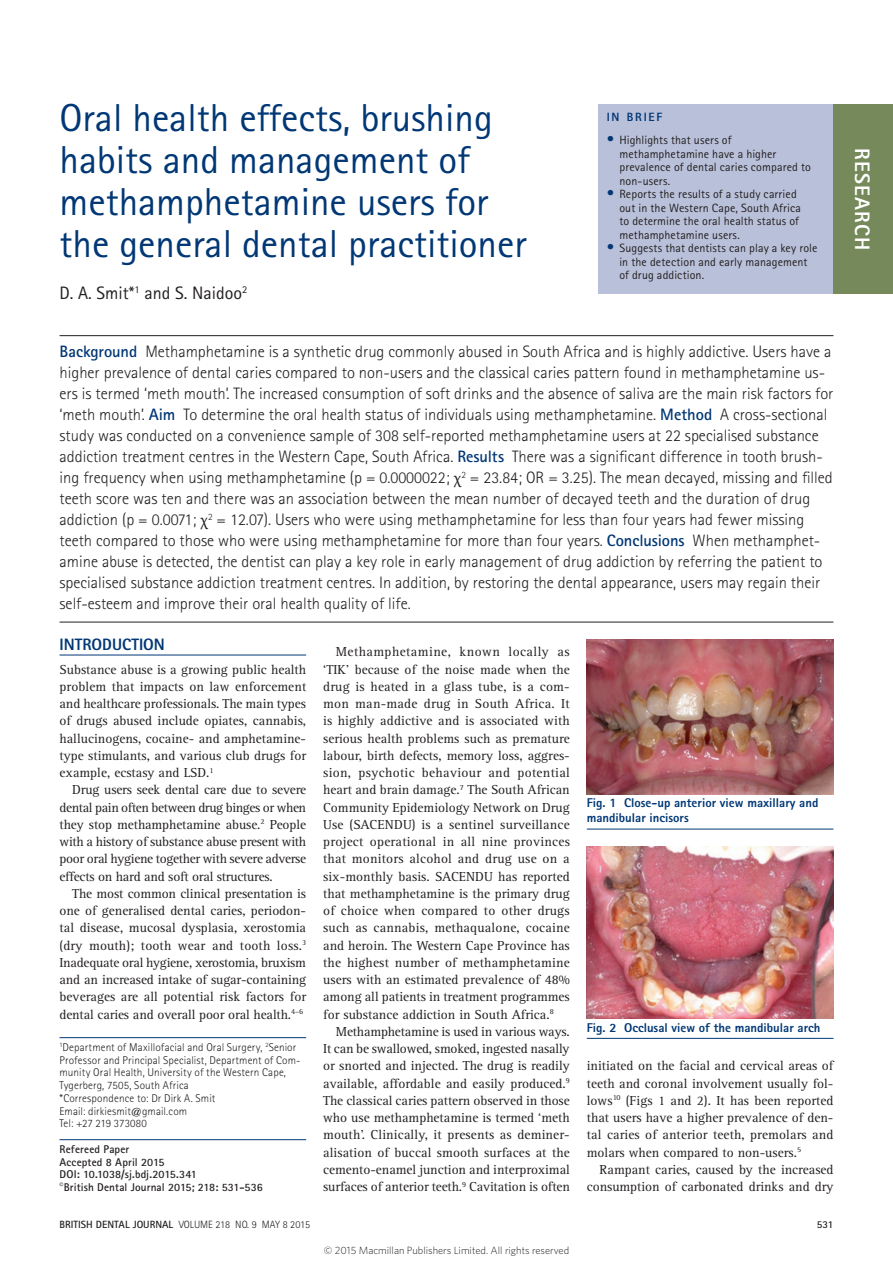
<style>
.page{position:relative;width:893px;height:1263px;background:#fff}
.page>*{position:absolute;margin:0;border:0;box-sizing:border-box;transform-origin:0 0}
.head{font:39px/42px "Rotis Sans Serif Std 2";color:#013775}
.t1{font:800 21px "Rotis Sans Serif Std";letter-spacing:.055em;color:#fff}
.author{font:18px "Rotis Sans Serif Std 2";color:#231f20}
.abstract{font:300 16.5px/21px "Rotis Sans Serif Std";color:#231f20}
.crosshead_1{font:800 16.5px "Rotis Sans Serif Std";color:#013775}
.body{font:13.5px/17.2px "Rotis Serif Std";letter-spacing:-.005em;color:#231f20;text-align:justify}
.body_fullout{font:13.5px/17.2px "Rotis Serif Std";color:#231f20;text-align:justify}
.table_fig_caption{font:800 12.75px/15px "Rotis Sans Serif Std";color:#013775}
.in_brief{font:12px/13.5px "Rotis Sans Serif Std 2";letter-spacing:.01em;color:#231f20}
.t2{font:800 12px "Rotis Sans Serif Std";letter-spacing:.15em;color:#013775}
.author_biog{font:300 11.25px/12.8px "Rotis Sans Serif Std";letter-spacing:.01em;color:#231f20}
.article_details{font:11.25px/12.8px "Rotis Sans Serif Std Bold 2";letter-spacing:.01em;color:#231f20}
.t3{font:300 10.5px "Whitney";color:#231f20}
.t4{font:300 10.5px "Rotis Sans Serif Std";color:#231f20}
.t5{font:10.5px "Rotis Sans Serif Std Bold 2";color:#231f20}
.s1{font-size:15px;color:#013775}
.s2{font-family:"Rotis Sans Serif Std Bold 2";font-weight:400;color:#013775}
.s3{font-family:"Minion Pro";font-weight:400}
.s4{font-family:"Rotis Sans Serif Std Bold 2";font-weight:400}
</style>
<div class="page">
<hr style="left:60px;top:655px;width:246px;height:1px;background:#013775">
<hr style="left:60px;top:335px;width:773px;height:1px;background:#231f20">
<hr style="left:60px;top:622px;width:773px;height:1px;background:#231f20">
<hr style="left:60px;top:1037px;width:246px;height:1px;background:#013775">
<hr style="left:60px;top:1139px;width:246px;height:1px;background:#013775">
<div style="left:598px;top:104px;width:295px;height:190px;background:#b9c0d9"></div>
<div style="left:833px;top:104px;width:60px;height:190px;background:#76895b"></div>
<img style="left:587px;top:639px;width:246px;height:155px">
<img style="left:587px;top:846px;width:246px;height:172px">
<hr style="left:587px;top:829px;width:246px;height:1px;background:#013775">
<hr style="left:587px;top:1038px;width:246px;height:1px;background:#013775">
<p class="head" style="left:60px;top:97px;width:469px">Oral health effects, brushing habits and management of methamphetamine users for the general dental practitioner</p>
<p class="author" style="left:60px;top:283px;width:189px">D. A. Smit*<sup>1</sup> and S. Naidoo<sup>2</sup></p>
<p class="t2" style="left:607px;top:109px;width:57px">IN BRIEF</p>
<p class="in_brief" style="left:619px;top:133px;width:193px;text-indent:-13px"><span class="s1">•</span> Highlights that users of methamphetamine have a higher prevalence of dental caries compared to non-users.</p>
<p class="in_brief" style="left:619px;top:187px;width:183px;text-indent:-13px"><span class="s1">•</span> Reports the results of a study carried out in the Western Cape, South Africa to determine the oral health status of methamphetamine users.</p>
<p class="in_brief" style="left:619px;top:241px;width:200px;text-indent:-13px"><span class="s1">•</span> Suggests that dentists can play a key role in the detection and early management of drug addiction.</p>
<p class="abstract" style="left:60px;top:341px;width:775px"><span class="s2">Background</span> Methamphetamine is a synthetic drug commonly abused in South Africa and is highly addictive. Users have a higher prevalence of dental caries compared to non-users and the classical caries pattern found in methamphetamine us&shy;ers is termed ‘meth mouth’. The increased consumption of soft drinks and the absence of saliva are the main risk factors for ‘meth mouth’. <span class="s2">Aim</span> To determine the oral health status of individuals using methamphetamine. <span class="s2">Method</span> A cross-sectional study was conducted on a convenience sample of 308 self-reported methamphetamine users at 22 specialised substance addiction treatment centres in the Western Cape, South Africa. <span class="s2">Results</span> There was a significant difference in tooth brush&shy;ing frequency when using methamphetamine (p = 0.0000022; <span class="s3">χ</span><sup>2</sup> = 23.84; OR = 3.25). The mean decayed, missing and filled teeth score was ten and there was an association between the mean number of decayed teeth and the duration of drug addiction (p = 0.0071; <span class="s3">χ</span><sup>2</sup> = 12.07). Users who were using methamphetamine for less than four years had fewer missing teeth compared to those who were using methamphetamine for more than four years. <span class="s2">Conclusions</span> When methamphet&shy;amine abuse is detected, the dentist can play a key role in early management of drug addiction by referring the patient to specialised substance addiction treatment centres. In addition, by restoring the dental appearance, users may regain their self-esteem and improve their oral health quality of life.</p>
<p class="crosshead_1" style="left:60px;top:634px;width:107px">INTRODUCTION</p>
<p class="body_fullout" style="left:60px;top:661px;width:248px">Substance abuse is a growing public health problem that impacts on law enforcement and healthcare professionals. The main types of drugs abused include opiates, cannabis, hallucinogens, cocaine- and amphetamine&shy;type stimulants, and various club drugs for example, ecstasy and LSD.<sup>1</sup></p>
<p class="body" style="left:60px;top:781px;width:248px;text-indent:13px">Drug users seek dental care due to severe dental pain often between drug binges or when they stop methamphetamine abuse.<sup>2</sup> People with a history of substance abuse present with poor oral hygiene together with severe adverse effects on hard and soft oral structures.</p>
<p class="body" style="left:60px;top:885px;width:248px;text-indent:13px">The most common clinical presentation is one of generalised dental caries, periodon&shy;tal disease, mucosal dysplasia, xerostomia (dry mouth); tooth wear and tooth loss.<sup>3<br></sup>Inadequate oral hygiene, xerostomia, bruxism and an increased intake of sugar-containing beverages are all potential risk factors for dental caries and overall poor oral health.<sup>4–6</sup></p>
<p class="author_biog" style="left:60px;top:1041px;width:243px"><sup>1</sup>Department of Maxillofacial and Oral Surgery, <sup>2</sup>Senior Professor and Principal Specialist, Department of Com&shy;munity Oral Health, University of the Western Cape, Tygerberg, 7505, South Africa<br>*Correspondence to: Dr Dirk A. Smit<br>Email: dirkiesmit@gmail.com<br>Tel: +27 219 373080</p>
<p class="article_details" style="left:60px;top:1142px;width:205px">Refereed Paper<br>Accepted 8 April 2015<br>DOI: 10.1038/sj.bdj.2015.341<br><sup>©</sup>British Dental Journal 2015; 218: 531-536</p>
<p class="body" style="left:323px;top:643px;width:248px;text-indent:13px">Methamphetamine, known locally as ‘TIK’ because of the noise made when the drug is heated in a glass tube, is a com&shy;mon man-made drug in South Africa. It is highly addictive and is associated with serious health problems such as premature labour, birth defects, memory loss, aggres&shy;sion, psychotic behaviour and potential heart and brain damage.<sup>7</sup> The South African Community Epidemiology Network on Drug Use (SACENDU) is a sentinel surveillance project operational in all nine provinces that monitors alcohol and drug use on a six-monthly basis. SACENDU has reported that methamphetamine is the primary drug of choice when compared to other drugs such as cannabis, methaqualone, cocaine and heroin. The Western Cape Province has the highest number of methamphetamine users with an estimated prevalence of 48% among all patients in treatment programmes for substance addiction in South Africa.<sup>8</sup></p>
<p class="body" style="left:323px;top:1023px;width:248px;text-indent:13px">Methamphetamine is used in various ways.<br>It can be swallowed, smoked, ingested nasally or snorted and injected. The drug is readily available, affordable and easily produced.<sup>9<br></sup>The classical caries pattern observed in those who use methamphetamine is termed ‘meth mouth’. Clinically, it presents as deminer&shy;alisation of buccal smooth surfaces at the cemento-enamel junction and interproximal surfaces of anterior teeth.<sup>9</sup> Cavitation is often</p>
<p class="table_fig_caption" style="left:587px;top:795px;width:233px">Fig. 1 Close-up anterior view maxillary and mandibular incisors</p>
<p class="table_fig_caption" style="left:587px;top:1019px;width:235px">Fig. 2 Occlusal view of the mandibular arch</p>
<p class="body" style="left:587px;top:1057px;width:248px">initiated on the facial and cervical areas of teeth and coronal involvement usually fol&shy;lows<sup>10</sup> (Figs 1 and 2). It has been reported that users have a higher prevalence of den&shy;tal caries of anterior teeth, premolars and molars when compared to non-users.<sup>5</sup></p>
<p class="body" style="left:587px;top:1161px;width:248px;text-align:right">Rampant caries, caused by the increased consumption of carbonated drinks and dry</p>
<p class="t4" style="left:60px;top:1218px;width:252px"><span class="s4">BRITISH DENTAL JOURNAL</span> VOLUME 218 NO. 9 MAY 8 2015</p>
<p class="t5" style="left:817px;top:1217px;width:18px">531</p>
<p class="t3" style="left:324px;top:1243px;width:247px">© 2015 Macmillan Publishers Limited. All rights reserved</p>
<p class="t1" style="left:876px;top:148px;width:103px;rotate:90deg">RESEARCH</p>
</div>
